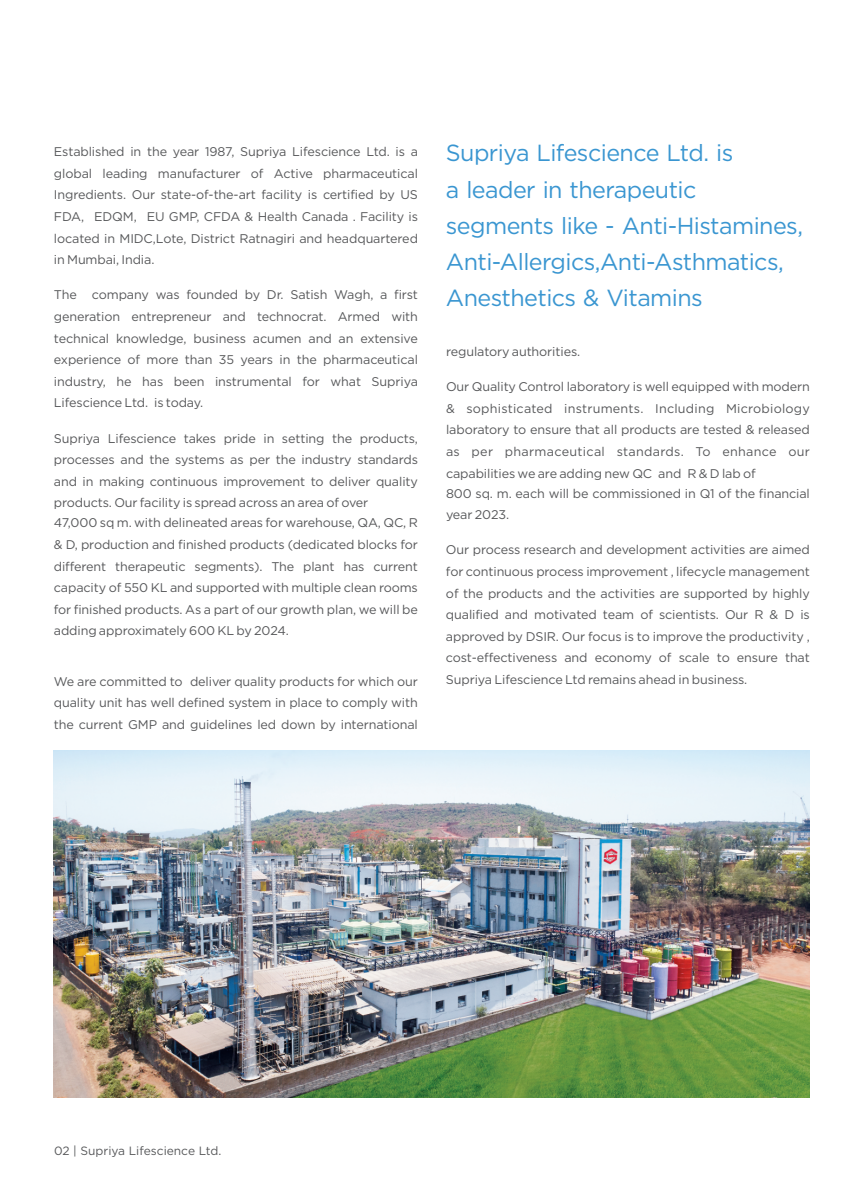
<style>
.page{position:relative;width:864px;height:1188px;background:#fff}
.page>*{position:absolute;margin:0;border:0;box-sizing:border-box;transform-origin:0 0}
.t1{font:23.25px/36.2px "Gotham";letter-spacing:-.025em;color:#3a96d1}
.t2{font:12.6px/21.6px "Gotham";letter-spacing:-.01em;color:#57585a;text-align:justify}
.t3{font:12px "Gotham";color:#57585a}
</style>
<div class="page">
<img style="left:54px;top:750px;width:756px;height:347px">
<p class="t2" style="left:54px;top:142px;width:366px">Established in the year 1987, Supriya Lifescience Ltd. is a global leading manufacturer of Active pharmaceutical Ingredients. Our state-of-the-art facility is certified by US FDA, EDQM, EU GMP, CFDA &amp; Health Canada . Facility is located in MIDC,Lote, District Ratnagiri and headquartered in Mumbai, India.</p>
<p class="t2" style="left:54px;top:285px;width:366px">The company was founded by Dr. Satish Wagh, a first generation entrepreneur and technocrat. Armed with technical knowledge, business acumen and an extensive experience of more than 35 years in the pharmaceutical industry, he has been instrumental for what Supriya Lifescience Ltd. is today.</p>
<p class="t2" style="left:54px;top:428px;width:366px">Supriya Lifescience takes pride in setting the products, processes and the systems as per the industry standards and in making continuous improvement to deliver quality products. Our facility is spread across an area of over</p>
<p class="t2" style="left:54px;top:513px;width:366px">47,000 sq m. with delineated areas for warehouse, QA, QC, R &amp; D, production and finished products (dedicated blocks for different therapeutic segments). The plant has current capacity of 550 KL and supported with multiple clean rooms for finished products. As a part of our growth plan, we will be adding approximately 600 KL by 2024.</p>
<p class="t2" style="left:54px;top:671px;width:366px">We are committed to deliver quality products for which our quality unit has well defined system in place to comply with the current GMP and guidelines led down by international</p>
<h1 class="t1" style="left:446px;top:137px;width:359px">Supriya Lifescience Ltd. is<br>a leader in therapeutic segments like - Anti-Histamines,<br>Anti-Allergics,Anti-Asthmatics,<br>Anesthetics &amp; Vitamins</h1>
<p class="t2" style="left:446px;top:342px;width:136px">regulatory authorities.</p>
<p class="t2" style="left:446px;top:377px;width:365px">Our Quality Control laboratory is well equipped with modern &amp; sophisticated instruments. Including Microbiology laboratory to ensure that all products are tested &amp; released as per pharmaceutical standards. To enhance our capabilities we are adding new QC and R &amp; D lab of</p>
<p class="t2" style="left:446px;top:483px;width:365px">800 sq. m. each will be commissioned in Q1 of the financial year 2023.</p>
<p class="t2" style="left:446px;top:540px;width:365px">Our process research and development activities are aimed for continuous process improvement , lifecycle management of the products and the activities are supported by highly qualified and motivated team of scientists. Our R &amp; D is approved by DSIR. Our focus is to improve the productivity , cost-effectiveness and economy of scale to ensure that Supriya Lifescience Ltd remains ahead in business.</p>
<p class="t3" style="left:54px;top:1146px;width:169px">02 | Supriya Lifescience Ltd.</p>
</div>
